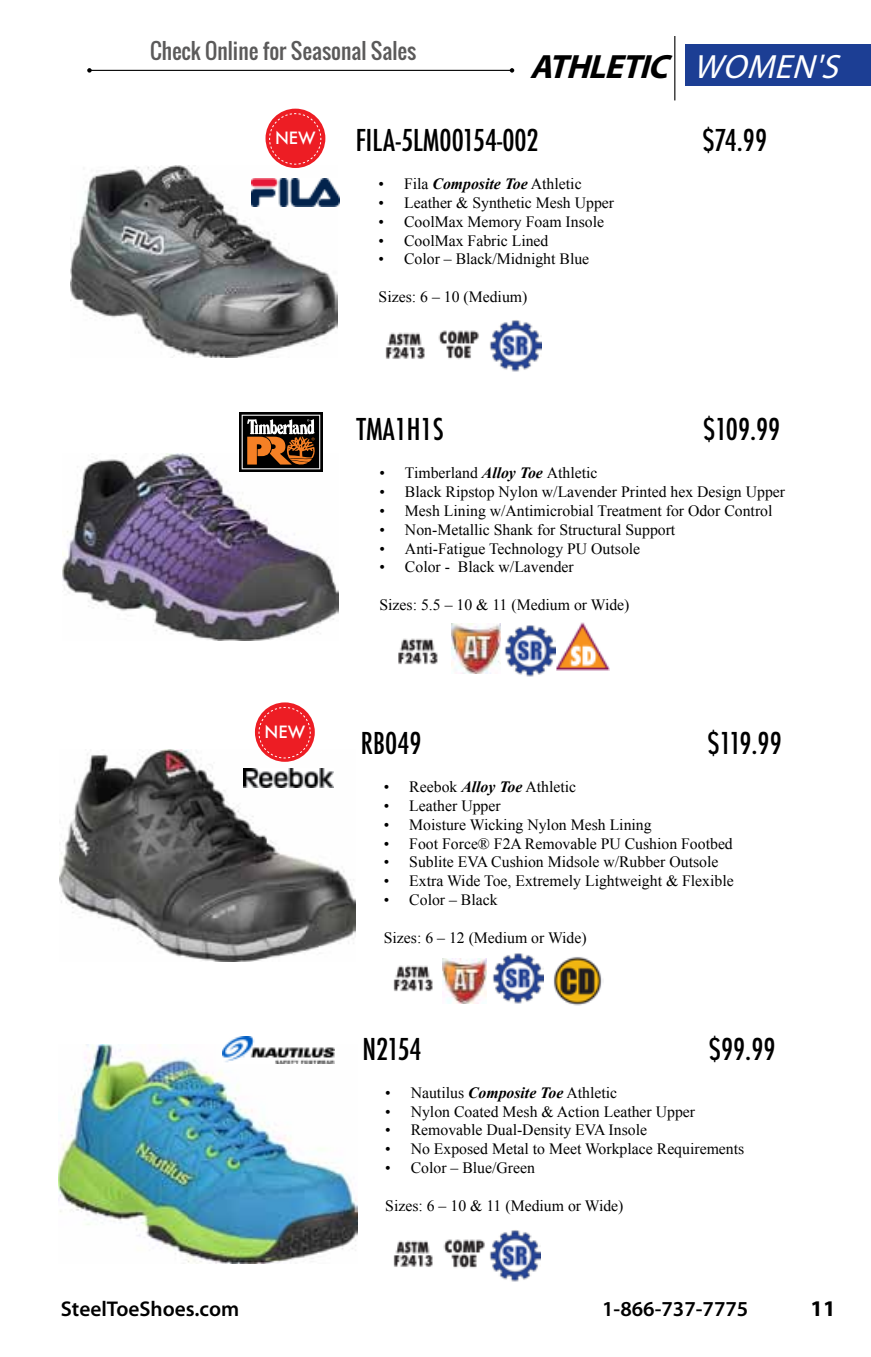
<style>
.page{position:relative;width:871px;height:1357px;background:#fff}
.page>*{position:absolute;margin:0;border:0;box-sizing:border-box;transform-origin:0 0}
.t1{font:italic 700 33.75px "Myriad Pro";color:#000}
.t2{font:500 condensed 29.25px "Futura";color:#000}
.t3{font:700 22.5px "Myriad Pro";color:#000}
.t4{font:600 21.38px "Myriad Pro";color:#000}
.t5{font:21.38px "Oswald";color:#5b5a5a}
.t6{font:500 16.43px "Futura";color:#fff}
.t7{font:15.75px "Times New Roman";color:#000}
.s1{font-weight:400;color:#fff}
.s2{font-weight:700;font-style:italic}
</style>
<div class="page">
<div style="left:685px;top:44px;width:186px;height:42px;background:#1c3e94"></div>
<hr style="left:89px;top:70px;width:423px;height:1px;background:#000">
<svg style="left:87px;top:68px;width:5px;height:5px"></svg>
<svg style="left:510px;top:68px;width:4px;height:5px"></svg>
<hr style="left:674px;top:36px;width:1px;height:64px;background:#000">
<img style="left:59px;top:749px;width:296px;height:212px">
<img style="left:59px;top:1044px;width:298px;height:220px">
<img style="left:244px;top:769px;width:89px;height:18px">
<img style="left:393px;top:1240px;width:40px;height:27px">
<img style="left:438px;top:330px;width:41px;height:30px">
<img style="left:443px;top:1239px;width:42px;height:30px">
<img style="left:393px;top:965px;width:40px;height:27px">
<img style="left:492px;top:953px;width:52px;height:51px">
<img style="left:489px;top:1230px;width:52px;height:52px">
<img style="left:556px;top:623px;width:53px;height:47px">
<img style="left:62px;top:454px;width:276px;height:187px">
<img style="left:70px;top:166px;width:268px;height:191px">
<img style="left:398px;top:638px;width:40px;height:27px">
<img style="left:504px;top:625px;width:52px;height:52px">
<svg style="left:239px;top:412px;width:83px;height:60px"></svg>
<svg style="left:242px;top:415px;width:78px;height:54px;background:#704f35"></svg>
<img style="left:452px;top:623px;width:48px;height:51px">
<img style="left:442px;top:958px;width:44px;height:46px">
<img style="left:553px;top:957px;width:49px;height:49px">
<img style="left:222px;top:1036px;width:112px;height:27px">
<svg style="left:255px;top:702px;width:60px;height:60px"></svg>
<svg style="left:258px;top:707px;width:53px;height:51px;background:#ee353b"></svg>
<img style="left:490px;top:320px;width:51px;height:52px">
<img style="left:385px;top:332px;width:40px;height:27px">
<img style="left:252px;top:178px;width:88px;height:29px">
<div style="left:265px;top:109px;width:60px;height:59px;background:#ed1d24;border-radius:50%"></div>
<svg style="left:269px;top:113px;width:52px;height:52px"></svg>
<h3 class="t5" style="left:150px;top:35px;width:268px">Check Online for Seasonal Sales</h3>
<h1 class="t1" style="left:530px;top:45px;width:320px">Athletic <span class="s1">WoMEN'S</span></h1>
<p class="t6" style="left:275px;top:127px;width:42px">NEW</p>
<h2 class="t2" style="left:356px;top:121px;width:184px">FILA-5LM00154-002</h2>
<h2 class="t2" style="left:702px;top:121px;width:66px">$74.99</h2>
<p class="t7" style="left:379px;top:173px;width:204px">• Fila <span class="s2">Composite Toe</span> Athletic</p>
<p class="t7" style="left:379px;top:192px;width:237px">• Leather &amp; Synthetic Mesh Upper</p>
<p class="t7" style="left:379px;top:211px;width:227px">• CoolMax Memory Foam Insole</p>
<p class="t7" style="left:379px;top:230px;width:171px">• CoolMax Fabric Lined</p>
<p class="t7" style="left:379px;top:249px;width:212px">• Color – Black/Midnight Blue</p>
<p class="t7" style="left:379px;top:286px;width:150px">Sizes: 6 – 10 (Medium)</p>
<h2 class="t2" style="left:356px;top:410px;width:88px">TMA1H1S</h2>
<h2 class="t2" style="left:703px;top:410px;width:79px">$109.99</h2>
<p class="t7" style="left:379px;top:462px;width:220px">• Timberland <span class="s2">Alloy Toe</span> Athletic</p>
<p class="t7" style="left:379px;top:481px;width:407px">• Black Ripstop Nylon w/Lavender Printed hex Design Upper</p>
<p class="t7" style="left:379px;top:500px;width:394px">• Mesh Lining w/Antimicrobial Treatment for Odor Control</p>
<p class="t7" style="left:379px;top:519px;width:297px">• Non-Metallic Shank for Structural Support</p>
<p class="t7" style="left:379px;top:538px;width:262px">• Anti-Fatigue Technology PU Outsole</p>
<p class="t7" style="left:379px;top:556px;width:196px">• Color - Black w/Lavender</p>
<p class="t7" style="left:379px;top:594px;width:252px">Sizes: 5.5 – 10 &amp; 11 (Medium or Wide)</p>
<p class="t6" style="left:264px;top:721px;width:42px">NEW</p>
<h2 class="t2" style="left:361px;top:724px;width:62px">RB049</h2>
<h2 class="t2" style="left:707px;top:724px;width:76px">$119.99</h2>
<p class="t7" style="left:384px;top:776px;width:194px">• Reebok <span class="s2">Alloy Toe</span> Athletic</p>
<p class="t7" style="left:384px;top:795px;width:118px">• Leather Upper</p>
<p class="t7" style="left:384px;top:814px;width:269px">• Moisture Wicking Nylon Mesh Lining</p>
<p class="t7" style="left:384px;top:833px;width:350px">• Foot Force® F2A Removable PU Cushion Footbed</p>
<p class="t7" style="left:384px;top:851px;width:336px">• Sublite EVA Cushion Midsole w/Rubber Outsole</p>
<p class="t7" style="left:384px;top:870px;width:351px">• Extra Wide Toe, Extremely Lightweight &amp; Flexible</p>
<p class="t7" style="left:384px;top:889px;width:115px">• Color – Black</p>
<p class="t7" style="left:384px;top:927px;width:204px">Sizes: 6 – 12 (Medium or Wide)</p>
<h2 class="t2" style="left:362px;top:1030px;width:61px">N2154</h2>
<h2 class="t2" style="left:709px;top:1030px;width:68px">$99.99</h2>
<p class="t7" style="left:385px;top:1082px;width:233px">• Nautilus <span class="s2">Composite Toe</span> Athletic</p>
<p class="t7" style="left:385px;top:1100px;width:311px">• Nylon Coated Mesh &amp; Action Leather Upper</p>
<p class="t7" style="left:385px;top:1119px;width:263px">• Removable Dual-Density EVA Insole</p>
<p class="t7" style="left:385px;top:1138px;width:360px">• No Exposed Metal to Meet Workplace Requirements</p>
<p class="t7" style="left:385px;top:1157px;width:151px">• Color – Blue/Green</p>
<p class="t7" style="left:385px;top:1195px;width:240px">Sizes: 6 – 10 &amp; 11 (Medium or Wide)</p>
<h3 class="t4" style="left:61px;top:1295px;width:180px">SteelToeShoes.com</h3>
<h3 class="t4" style="left:602px;top:1295px;width:148px">1-866-737-7775</h3>
<h3 class="t3" style="left:810px;top:1293px;width:26px">11</h3>
</div>
